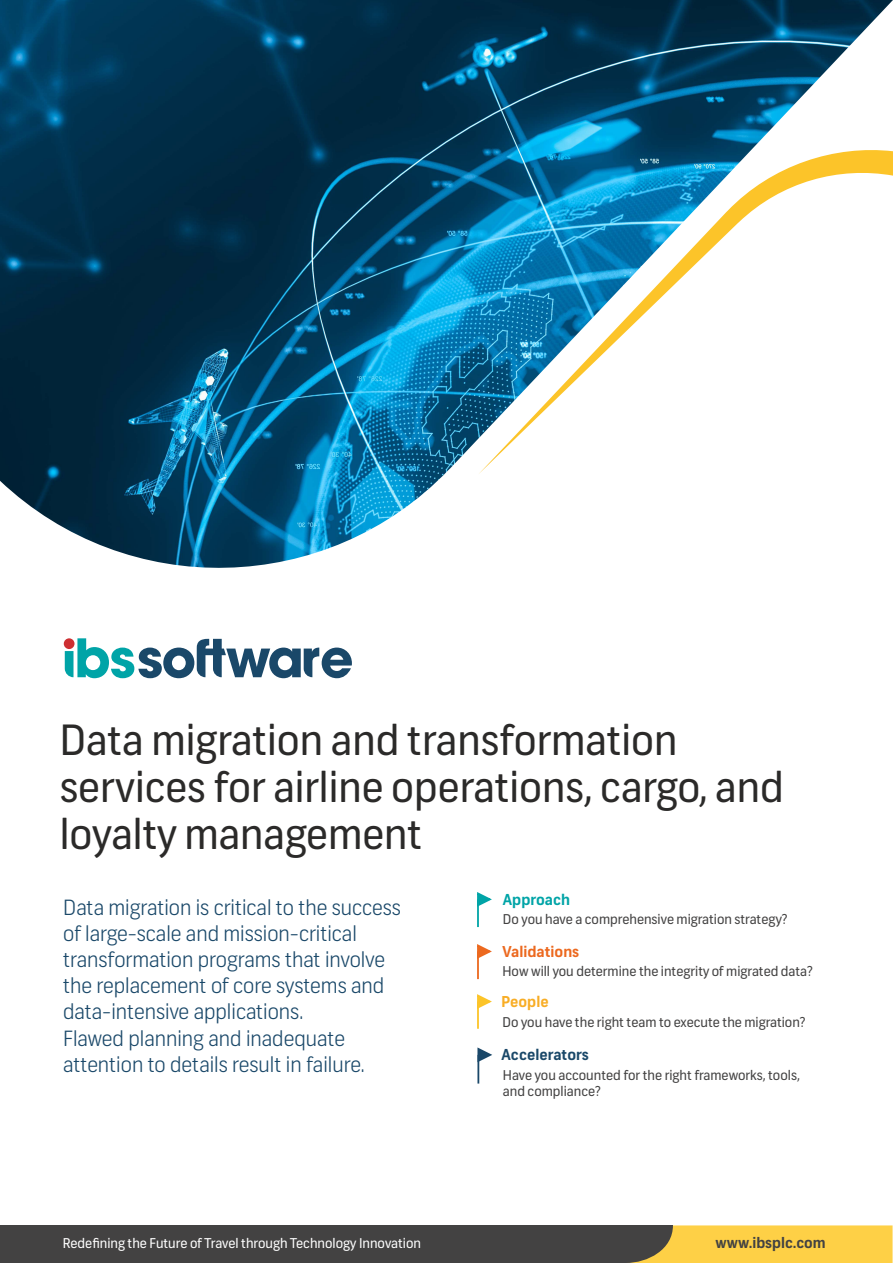
<style>
.page{position:relative;width:893px;height:1263px;background:#fff}
.page>*{position:absolute;margin:0;border:0;box-sizing:border-box;transform-origin:0 0}
.t1{font:41.7px/47.1px "Frank";color:#2b2a29}
.t2{font:300 21px/26.1px "Frank";color:#1a4869}
.t3{font:700 15px "Frank";color:#1a4869}
.t4{font:700 15px "Frank";color:#ec691f}
.t5{font:700 15px "Frank";color:#00a4a7}
.t6{font:700 15px "Frank";color:#f8ad25}
.t7{font:700 14.7px "Frank";color:#434242}
.t8{font:13.5px/16.8px "Frank";color:#434242}
.t9{font:13.5px "Frank";color:#fefefe}
</style>
<div class="page">
<div style="left:0;top:1225px;width:673px;height:38px;background:#434242"></div>
<svg style="left:628px;top:1225px;width:265px;height:38px;background:#e5bd47"></svg>
<img style="left:0;top:0;width:893px;height:568px">
<svg style="left:65px;top:638px;width:287px;height:40px"></svg>
<div style="left:64px;top:638px;width:11px;height:11px;background:#cd2f32;border-radius:5px"></div>
<svg style="left:478px;top:145px;width:415px;height:329px"></svg>
<svg style="left:477px;top:1047px;width:15px;height:17px"></svg>
<hr style="left:477px;top:1055px;width:2px;height:28px;background:#1a4869">
<svg style="left:477px;top:944px;width:15px;height:14px"></svg>
<hr style="left:477px;top:951px;width:2px;height:28px;background:#ec691f">
<svg style="left:477px;top:994px;width:15px;height:14px"></svg>
<hr style="left:477px;top:1001px;width:2px;height:28px;background:#fcc429">
<svg style="left:477px;top:892px;width:15px;height:14px"></svg>
<hr style="left:477px;top:899px;width:2px;height:28px;background:#00a4a7">
<h1 class="t1" style="left:60px;top:721px;width:725px">Data migration and transformation services for airline operations, cargo, and loyalty management</h1>
<p class="t2" style="left:63px;top:896px;width:339px">Data migration is critical to the success of large-scale and mission-critical transformation programs that involve the replacement of core systems and data-intensive applications.<br>Flawed planning and inadequate attention to details result in failure.</p>
<p class="t5" style="left:503px;top:893px;width:69px">Approach</p>
<p class="t8" style="left:503px;top:912px;width:286px">Do you have a comprehensive migration strategy?</p>
<p class="t4" style="left:503px;top:945px;width:78px">Validations</p>
<p class="t8" style="left:503px;top:964px;width:312px">How will you determine the integrity of migrated data?</p>
<p class="t6" style="left:502px;top:996px;width:49px">People</p>
<p class="t8" style="left:503px;top:1015px;width:305px">Do you have the right team to execute the migration?</p>
<p class="t3" style="left:502px;top:1049px;width:89px">Accelerators</p>
<p class="t8" style="left:503px;top:1068px;width:298px">Have you accounted for the right frameworks, tools, and compliance?</p>
<p class="t9" style="left:63px;top:1237px;width:360px">Redefining the Future of Travel through Technology Innovation</p>
<p class="t7" style="left:715px;top:1237px;width:112px">www.ibsplc.com</p>
</div>
